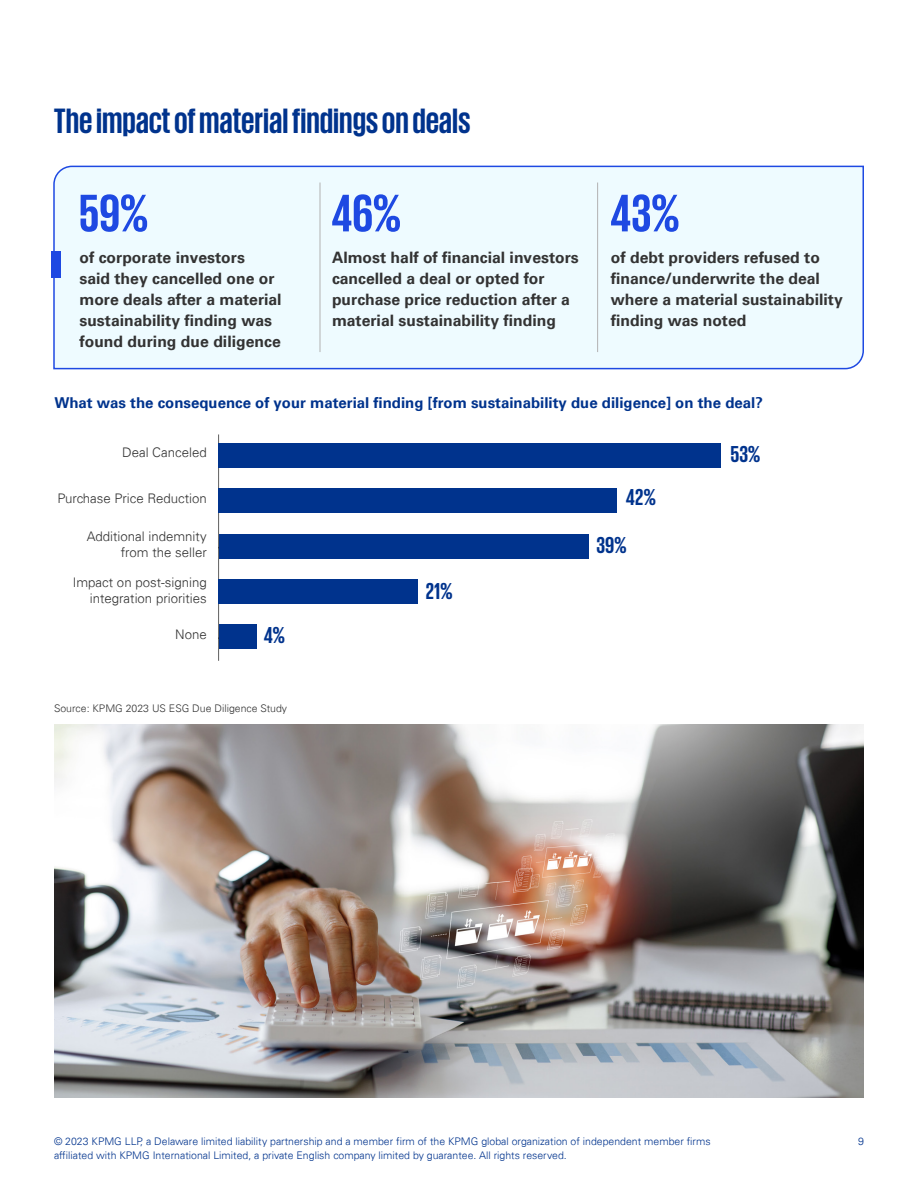
<style>
.page{position:relative;width:918px;height:1188px;background:#fff}
.page>*{position:absolute;margin:0;border:0;box-sizing:border-box;transform-origin:0 0}
.t1{font:700 54px "KPMG";color:#1e49e2}
.t2{font:700 36px "KPMG";color:#00338d}
.t3{font:700 23.55px "KPMG";color:#00338d}
.t4{font:700 15.75px/21px "Univers";color:#333}
.t5{font:700 15px "Univers";color:#00338d}
.t6{font:300 13.2px/15.9px "Univers 45";color:#333;text-align:right}
.t7{font:300 10.5px "Univers 45";color:#00338d}
.t8{font:300 10.5px "Univers 45";color:#333}
</style>
<div class="page">
<hr style="left:218px;top:434px;width:1px;height:227px;background:#606060">
<div style="left:219px;top:443px;width:502px;height:25px;background:#00338d"></div>
<div style="left:219px;top:489px;width:398px;height:24px;background:#00338d"></div>
<div style="left:219px;top:534px;width:370px;height:25px;background:#00338d"></div>
<div style="left:219px;top:579px;width:199px;height:25px;background:#00338d"></div>
<div style="left:219px;top:624px;width:38px;height:25px;background:#00338d"></div>
<div style="left:53px;top:165px;width:811px;height:205px;background:#eefbff"></div>
<div style="left:51px;top:251px;width:10px;height:27px;background:#1e49e2"></div>
<hr style="left:320px;top:183px;width:1px;height:169px;background:#b2b2b2">
<hr style="left:597px;top:183px;width:1px;height:169px;background:#b2b2b2">
<img style="left:54px;top:725px;width:810px;height:373px">
<h2 class="t2" style="left:54px;top:103px;width:418px">The impact of material findings on deals</h2>
<h1 class="t1" style="left:79px;top:186px;width:71px">59%</h1>
<h1 class="t1" style="left:331px;top:186px;width:72px">46%</h1>
<h1 class="t1" style="left:610px;top:186px;width:71px">43%</h1>
<p class="t4" style="left:80px;top:247px;width:204px">of corporate investors<br>said they cancelled one or more deals after a material sustainability finding was found during due diligence</p>
<p class="t4" style="left:332px;top:247px;width:248px">Almost half of financial investors cancelled a deal or opted for purchase price reduction after a material sustainability finding</p>
<p class="t4" style="left:611px;top:247px;width:233px">of debt providers refused to finance/underwrite the deal where a material sustainability finding was noted</p>
<p class="t5" style="left:54px;top:393px;width:710px">What was the consequence of your material finding [from sustainability due diligence] on the deal?</p>
<p class="t6" style="left:122px;top:445px;width:86px">Deal Canceled</p>
<p class="t6" style="left:57px;top:490px;width:151px">Purchase Price Reduction</p>
<p class="t6" style="left:87px;top:529px;width:122px">Additional indemnity from the seller</p>
<p class="t6" style="left:73px;top:574px;width:136px">Impact on post-signing integration priorities</p>
<p class="t6" style="left:175px;top:626px;width:33px">None</p>
<h3 class="t3" style="left:264px;top:623px;width:23px">4%</h3>
<p class="t8" style="left:54px;top:702px;width:235px">Source: KPMG 2023 US ESG Due Diligence Study</p>
<h3 class="t3" style="left:426px;top:579px;width:29px">21%</h3>
<h3 class="t3" style="left:626px;top:485px;width:32px">42%</h3>
<h3 class="t3" style="left:597px;top:534px;width:32px">39%</h3>
<h3 class="t3" style="left:731px;top:442px;width:32px">53%</h3>
<p class="t7" style="left:54px;top:1135px;width:658px">© 2023 KPMG LLP, a Delaware limited liability partnership and a member firm of the KPMG global organization of independent member firms</p>
<p class="t7" style="left:858px;top:1135px;width:7px">9</p>
<p class="t7" style="left:54px;top:1149px;width:514px">affiliated with KPMG International Limited, a private English company limited by guarantee. All rights reserved.</p>
</div>
